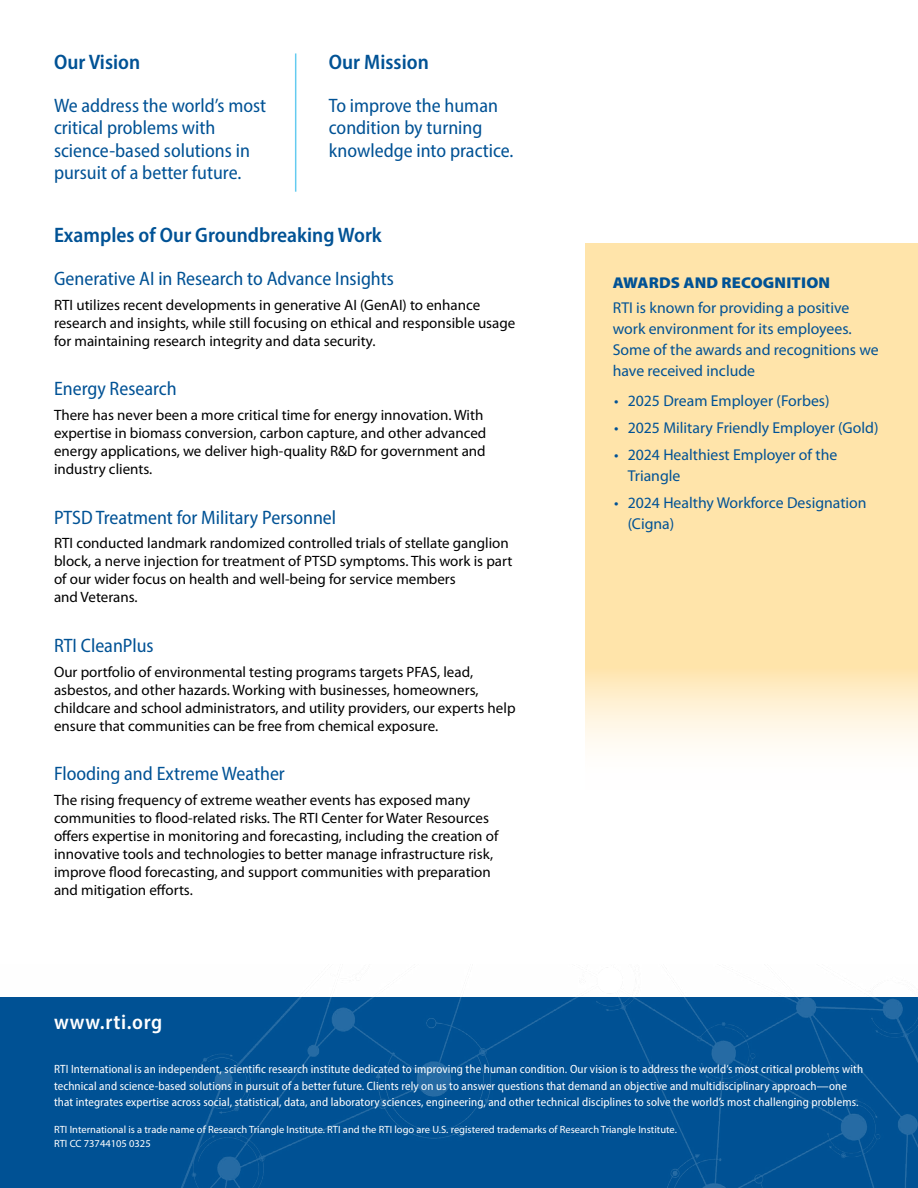
<style>
.page{position:relative;width:918px;height:1188px;background:#fff}
.page>*{position:absolute;margin:0;border:0;box-sizing:border-box;transform-origin:0 0}
.t1{font:600 semi-condensed 21px "Myriad Pro";color:#005295}
.t2{font:600 semi-condensed 21px "Myriad Pro";letter-spacing:.04em;color:#fff}
.t3{font:semi-condensed 19.5px/22.5px "Myriad Pro";color:#005295}
.t4{font:15.75px/21px "Myriad Pro";color:#005295}
.t5{font:900 15.6px "Myriad Pro";letter-spacing:.01em;color:#005295;scale:1.05 1}
.t6{font:15px/18px "Myriad Pro";color:#000}
.t7{font:semi-condensed 12px/16.5px "Myriad Pro";letter-spacing:.01em;color:#fff}
.t8{font:10.5px/13.5px "Myriad Pro";color:#fff}
</style>
<div class="page">
<div style="left:0;top:997px;width:918px;height:191px;background:#005194"></div>
<svg style="left:585px;top:243px;width:333px;height:504px;background:#ffe6b0"></svg>
<hr style="left:295px;top:53px;width:1px;height:139px;background:#00aae7">
<h1 class="t1" style="left:54px;top:49px;width:88px">Our Vision</h1>
<h2 class="t3" style="left:54px;top:94px;width:214px">We address the world’s most critical problems with science-based solutions in pursuit of a better future.</h2>
<h1 class="t1" style="left:329px;top:49px;width:101px">Our Mission</h1>
<h2 class="t3" style="left:329px;top:94px;width:186px">To improve the human condition by turning knowledge into practice.</h2>
<h1 class="t1" style="left:54px;top:222px;width:329px">Examples of Our Groundbreaking Work</h1>
<h2 class="t3" style="left:54px;top:267px;width:341px">Generative AI in Research to Advance Insights</h2>
<p class="t6" style="left:54px;top:296px;width:463px">RTI utilizes recent developments in generative AI (GenAI) to enhance research and insights, while still focusing on ethical and responsible usage for maintaining research integrity and data security.</p>
<h2 class="t3" style="left:54px;top:377px;width:124px">Energy Research</h2>
<p class="t6" style="left:54px;top:406px;width:434px">There has never been a more critical time for energy innovation. With expertise in biomass conversion, carbon capture, and other advanced energy applications, we deliver high-quality R&amp;D for government and industry clients.</p>
<h2 class="t3" style="left:54px;top:506px;width:284px">PTSD Treatment for Military Personnel</h2>
<p class="t6" style="left:54px;top:534px;width:460px">RTI conducted landmark randomized controlled trials of stellate ganglion block, a nerve injection for treatment of PTSD symptoms. This work is part of our wider focus on health and well-being for service members<br>and Veterans.</p>
<h2 class="t3" style="left:54px;top:634px;width:101px">RTI CleanPlus</h2>
<p class="t6" style="left:54px;top:662px;width:463px">Our portfolio of environmental testing programs targets PFAS, lead, asbestos, and other hazards. Working with businesses, homeowners, childcare and school administrators, and utility providers, our experts help ensure that communities can be free from chemical exposure.</p>
<h2 class="t3" style="left:54px;top:762px;width:232px">Flooding and Extreme Weather</h2>
<p class="t6" style="left:54px;top:791px;width:446px">The rising frequency of extreme weather events has exposed many communities to flood-related risks. The RTI Center for Water Resources offers expertise in monitoring and forecasting, including the creation of innovative tools and technologies to better manage infrastructure risk, improve flood forecasting, and support communities with preparation and mitigation efforts.</p>
<h1 class="t2" style="left:54px;top:1009px;width:110px">www.rti.org</h1>
<p class="t5" style="left:613px;top:272px;width:208px">AWARDS AND RECOGNITION</p>
<p class="t4" style="left:613px;top:297px;width:268px">RTI is known for providing a positive work environment for its employees.<br>Some of the awards and recognitions we have received include</p>
<p class="t4" style="left:614px;top:390px;width:217px">• 2025 Dream Employer (Forbes)</p>
<p class="t4" style="left:614px;top:417px;width:266px">• 2025 Military Friendly Employer (Gold)</p>
<p class="t4" style="left:628px;top:444px;width:211px;text-indent:-13px">• 2024 Healthiest Employer of the<br>Triangle</p>
<p class="t4" style="left:628px;top:492px;width:240px;text-indent:-13px">• 2024 Healthy Workforce Designation (Cigna)</p>
<p class="t7" style="left:54px;top:1061px;width:811px">RTI International is an independent, scientific research institute dedicated to improving the human condition. Our vision is to address the world’s most critical problems with technical and science-based solutions in pursuit of a better future. Clients rely on us to answer questions that demand an objective and multidisciplinary approach—one that integrates expertise across social, statistical, data, and laboratory sciences, engineering, and other technical disciplines to solve the world’s most challenging problems.</p>
<p class="t8" style="left:54px;top:1123px;width:624px">RTI International is a trade name of Research Triangle Institute. RTI and the RTI logo are U.S. registered trademarks of Research Triangle Institute.<br>RTI CC 73744105 0325</p>
</div>
